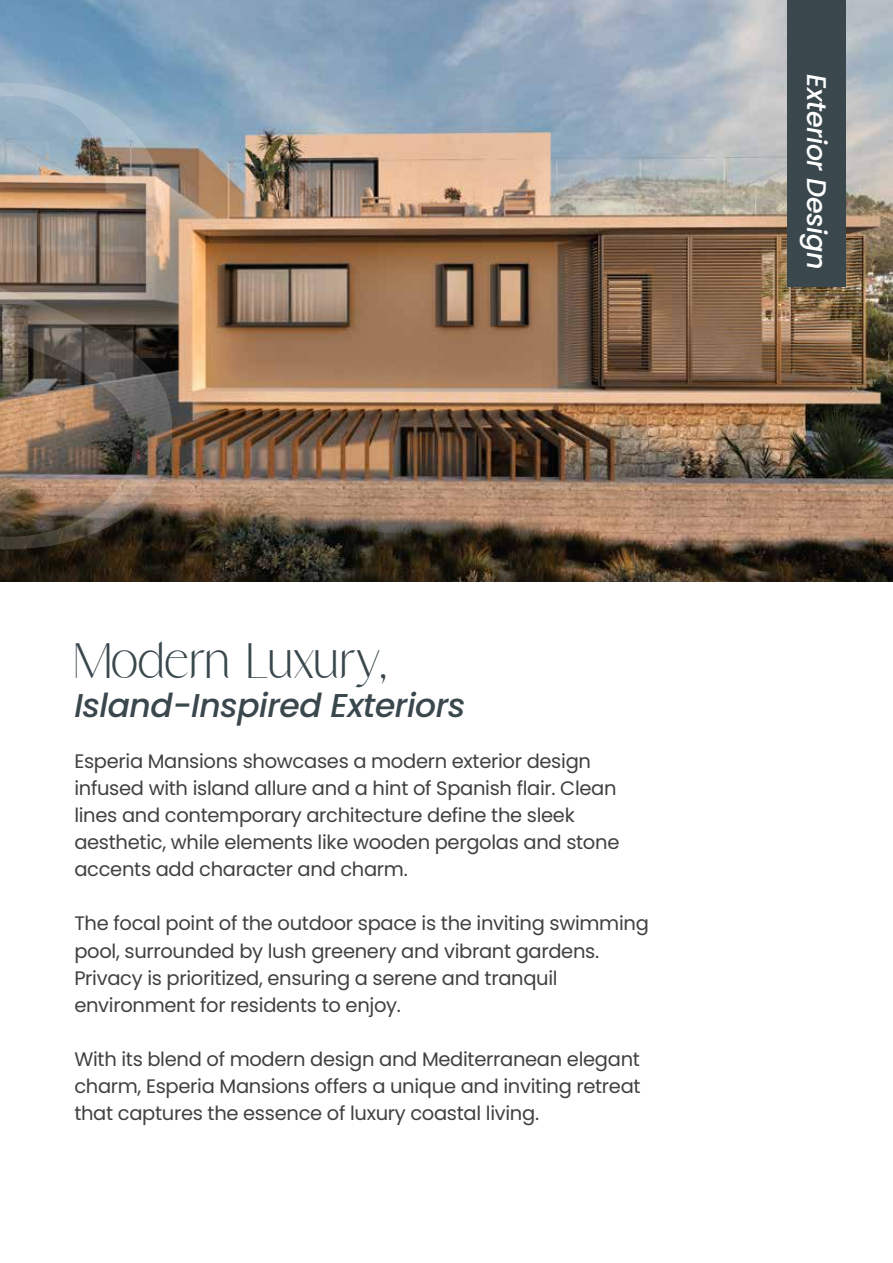
<style>
.page{position:relative;width:893px;height:1263px;background:#fff}
.page>*{position:absolute;margin:0;border:0;box-sizing:border-box;transform-origin:0 0}
.t1{font:49.5px "Starsight";color:#3a484e}
.t2{font:italic 500 33px "Poppins";letter-spacing:-.015em;color:#3a484e}
.t3{font:italic 500 27px "Poppins";letter-spacing:-.015em;color:#fff}
.t4{font:19.5px/27px "Poppins";letter-spacing:-.015em;color:#414042}
</style>
<div class="page">
<img style="left:0;top:0;width:893px;height:582px">
<img style="left:0;top:83px;width:172px;height:466px">
<div style="left:787px;top:0;width:59px;height:287px;background:#3a484e"></div>
<h1 class="t1" style="left:74px;top:641px;width:313px">Modern Luxury,</h1>
<h2 class="t2" style="left:74px;top:687px;width:393px">Island-Inspired Exteriors</h2>
<p class="t4" style="left:74px;top:748px;width:547px">Esperia Mansions showcases a modern exterior design infused with island allure and a hint of Spanish flair. Clean lines and contemporary architecture define the sleek aesthetic, while elements like wooden pergolas and stone accents add character and charm.</p>
<p class="t4" style="left:74px;top:910px;width:576px">The focal point of the outdoor space is the inviting swimming pool, surrounded by lush greenery and vibrant gardens.<br>Privacy is prioritized, ensuring a serene and tranquil environment for residents to enjoy.</p>
<p class="t4" style="left:74px;top:1045px;width:568px;text-align:justify">With its blend of modern design and Mediterranean elegant charm, Esperia Mansions offers a unique and inviting retreat that captures the essence of luxury coastal living.</p>
<h3 class="t3" style="left:832px;top:74px;width:196px;rotate:90deg">Exterior Design</h3>
</div>
